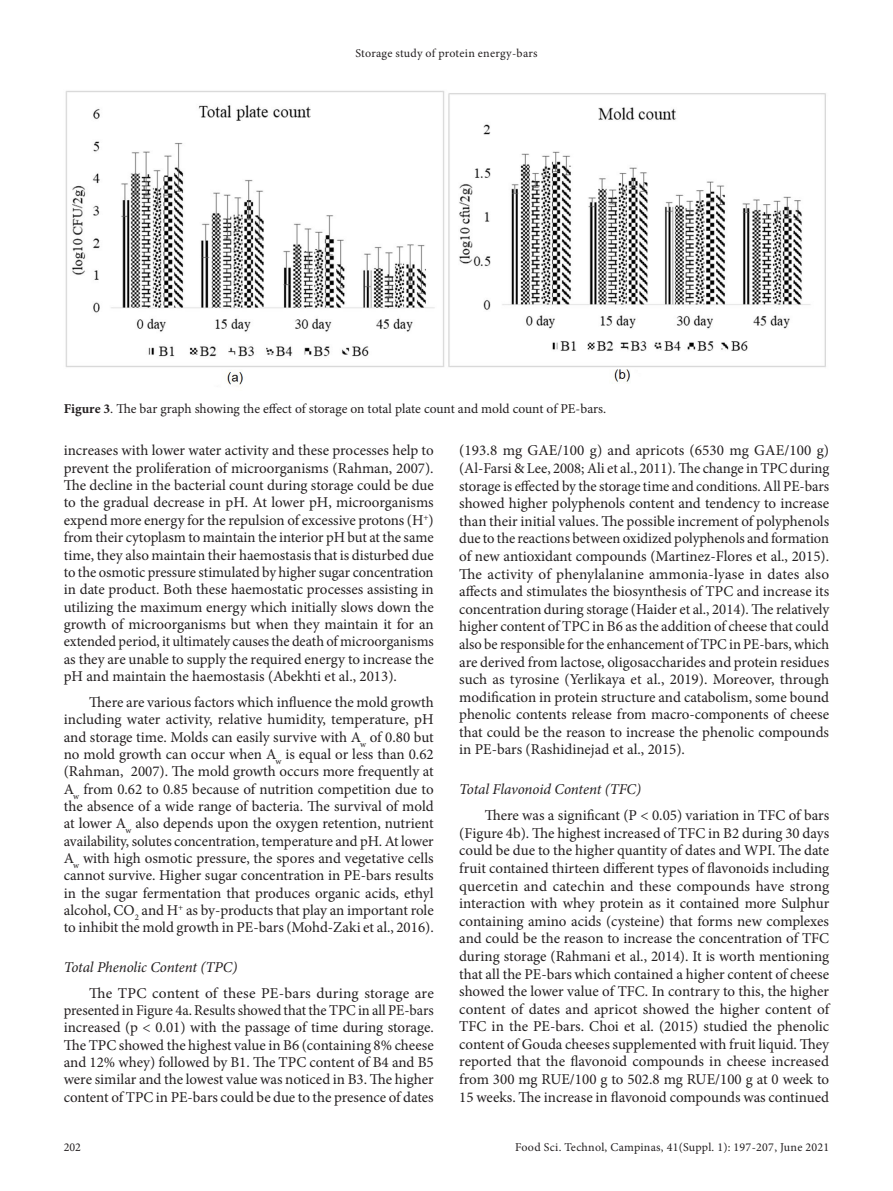
<style>
.page{position:relative;width:893px;height:1191px;background:#fff}
.page>*{position:absolute;margin:0;border:0;box-sizing:border-box;transform-origin:0 0}
.Paragraph{font:15px/17.5px "Minion Pro";color:#231f20;text-align:justify}
.Heading3{font:italic 15px "Minion Pro";letter-spacing:-.01em;color:#231f20}
.FigureCaption{font:13.5px "Minion Pro";letter-spacing:-.005em;color:#231f20}
.t1{font:12px "Minion Pro";letter-spacing:.02em;color:#231f20}
.s1{font-weight:700}
</style>
<div class="page">
<img style="left:65px;top:90px;width:761px;height:297px">
<p class="t1" style="left:355px;top:45px;width:184px">Storage study of protein energy-bars</p>
<p class="FigureCaption" style="left:64px;top:400px;width:544px"><span class="s1">Figure 3</span>. The bar graph showing the effect of storage on total plate count and mold count of PE-bars.</p>
<p class="Paragraph" style="left:64px;top:442px;width:371px">increases with lower water activity and these processes help to prevent the proliferation of microorganisms (Rahman, 2007).<br>The decline in the bacterial count during storage could be due to the gradual decrease in pH. At lower pH, microorganisms expend more energy for the repulsion of excessive protons (H<sup>+</sup>) from their cytoplasm to maintain the interior pH but at the same time, they also maintain their haemostasis that is disturbed due to the osmotic pressure stimulated by higher sugar concentration in date product. Both these haemostatic processes assisting in utilizing the maximum energy which initially slows down the growth of microorganisms but when they maintain it for an extended period, it ultimately causes the death of microorganisms as they are unable to supply the required energy to increase the pH and maintain the haemostasis (Abekhti et al., 2013).</p>
<p class="Paragraph" style="left:64px;top:693px;width:371px;text-indent:26px">There are various factors which influence the mold growth including water activity, relative humidity, temperature, pH and storage time. Molds can easily survive with A<sub>w</sub> of 0.80 but no mold growth can occur when A<sub>w</sub> is equal or less than 0.62 (Rahman, 2007). The mold growth occurs more frequently at A<sub>w</sub> from 0.62 to 0.85 because of nutrition competition due to the absence of a wide range of bacteria. The survival of mold at lower A<sub>w</sub> also depends upon the oxygen retention, nutrient availability, solutes concentration, temperature and pH. At lower A<sub>w</sub> with high osmotic pressure, the spores and vegetative cells cannot survive. Higher sugar concentration in PE-bars results in the sugar fermentation that produces organic acids, ethyl alcohol, CO<sub>2</sub> and H<sup>+</sup> as by-products that play an important role to inhibit the mold growth in PE-bars (Mohd-Zaki et al., 2016).</p>
<p class="Heading3" style="left:64px;top:956px;width:175px">Total Phenolic Content (TPC)</p>
<p class="Paragraph" style="left:64px;top:984px;width:372px;text-indent:26px">The TPC content of these PE-bars during storage are presented in Figure 4a. Results showed that the TPC in all PE‑bars increased (p &lt; 0.01) with the passage of time during storage.<br>The TPC showed the highest value in B6 (containing 8% cheese and 12% whey) followed by B1. The TPC content of B4 and B5 were similar and the lowest value was noticed in B3. The higher content of TPC in PE-bars could be due to the presence of dates</p>
<p class="Paragraph" style="left:459px;top:442px;width:372px">(193.8 mg GAE/100 g) and apricots (6530 mg GAE/100 g) (Al‑Farsi &amp; Lee, 2008; Ali et al., 2011). The change in TPC during storage is effected by the storage time and conditions. All PE-bars showed higher polyphenols content and tendency to increase than their initial values. The possible increment of polyphenols due to the reactions between oxidized polyphenols and formation of new antioxidant compounds (Martinez-Flores et al., 2015).<br>The activity of phenylalanine ammonia-lyase in dates also affects and stimulates the biosynthesis of TPC and increase its concentration during storage (Haider et al., 2014). The relatively higher content of TPC in B6 as the addition of cheese that could also be responsible for the enhancement of TPC in PE-bars, which are derived from lactose, oligosaccharides and protein residues such as tyrosine (Yerlikaya et al., 2019). Moreover, through modification in protein structure and catabolism, some bound phenolic contents release from macro-components of cheese that could be the reason to increase the phenolic compounds in PE-bars (Rashidinejad et al., 2015).</p>
<p class="Heading3" style="left:459px;top:779px;width:183px">Total Flavonoid Content (TFC)</p>
<p class="Paragraph" style="left:459px;top:806px;width:372px;text-indent:26px">There was a significant (P &lt; 0.05) variation in TFC of bars (Figure 4b). The highest increased of TFC in B2 during 30 days could be due to the higher quantity of dates and WPI. The date fruit contained thirteen different types of flavonoids including quercetin and catechin and these compounds have strong interaction with whey protein as it contained more Sulphur containing amino acids (cysteine) that forms new complexes and could be the reason to increase the concentration of TFC during storage (Rahmani et al., 2014). It is worth mentioning that all the PE-bars which contained a higher content of cheese showed the lower value of TFC. In contrary to this, the higher content of dates and apricot showed the higher content of TFC in the PE-bars. Choi et al. (2015) studied the phenolic content of Gouda cheeses supplemented with fruit liquid. They reported that the flavonoid compounds in cheese increased from 300 mg RUE/100 g to 502.8 mg RUE/100 g at 0 week to 15 weeks. The increase in flavonoid compounds was continued</p>
<p class="t1" style="left:515px;top:1139px;width:316px">Food Sci. Technol, Campinas, 41(Suppl. 1): 197-207, June 2021</p>
</div>
